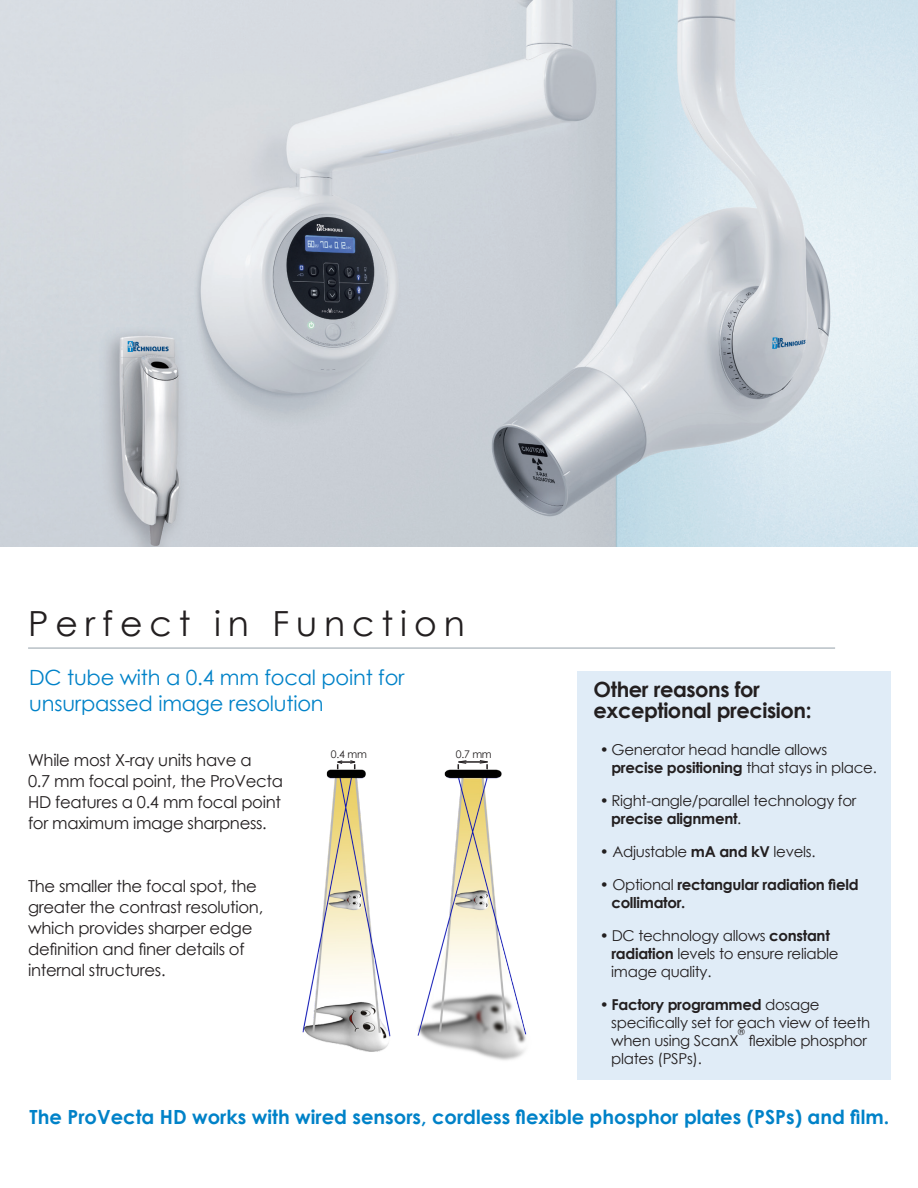
<style>
.page{position:relative;width:918px;height:1188px;background:#fff}
.page>*{position:absolute;margin:0;border:0;box-sizing:border-box;transform-origin:0 0}
.t1{font:34.65px "Century Gothic";letter-spacing:.2em;color:#231f20}
.t2{font:21px/25.2px "Century Gothic";letter-spacing:-.01em;color:#0082c8}
.t3{font:700 21px "Century Gothic";letter-spacing:-.02em;color:#231f20}
.t4{font:700 19.5px "Century Gothic";color:#0082c8}
.t5{font:16.5px/21px "Century Gothic";letter-spacing:-.02em;color:#231f20}
.t6{font:15px "Century Gothic";letter-spacing:-.02em;color:#231f20}
.t7{font:700 15px "Century Gothic";letter-spacing:-.02em;color:#231f20}
.t8{font:10.5px "Century Gothic";color:#231f20}
.t9{font:8.7px "Century Gothic";color:#231f20}
.s1{font-weight:400}
.s2{font-weight:700}
</style>
<div class="page">
<img style="left:0;top:0;width:918px;height:546px">
<img style="left:302px;top:769px;width:225px;height:291px">
<svg style="left:337px;top:760px;width:19px;height:9px"></svg>
<svg style="left:458px;top:760px;width:30px;height:9px"></svg>
<div style="left:578px;top:671px;width:313px;height:409px;background:#e0ecf7"></div>
<hr style="left:28px;top:648px;width:807px;height:1px;background:#94a0a9">
<p class="t1" style="left:28px;top:599px;width:438px">Perfect in Function</p>
<p class="t2" style="left:29px;top:665px;width:377px">DC tube with a 0.4 mm focal point for unsurpassed image resolution</p>
<p class="t5" style="left:28px;top:750px;width:225px">While most X-ray units have a</p>
<p class="t5" style="left:28px;top:771px;width:257px">0.7 mm focal point, the ProVecta<br>HD features a 0.4 mm focal point for maximum image sharpness.</p>
<p class="t5" style="left:28px;top:876px;width:237px">The smaller the focal spot, the greater the contrast resolution, which provides sharper edge definition and finer details of internal structures.</p>
<p class="t8" style="left:331px;top:746px;width:38px">0.4 mm</p>
<p class="t8" style="left:456px;top:746px;width:38px">0.7 mm</p>
<p class="t3" style="left:594px;top:674px;width:168px">Other reasons for</p>
<p class="t3" style="left:594px;top:695px;width:219px">exceptional precision:</p>
<p class="t6" style="left:600px;top:739px;width:229px">• Generator head handle allows</p>
<p class="t7" style="left:611px;top:756px;width:267px">precise positioning <span class="s1">that stays in place.</span></p>
<p class="t6" style="left:600px;top:790px;width:258px">• Right-angle/parallel technology for</p>
<p class="t7" style="left:611px;top:807px;width:132px">precise alignment<span class="s1">.</span></p>
<p class="t6" style="left:600px;top:841px;width:217px">• Adjustable <span class="s2">mA and kV</span> levels.</p>
<p class="t7" style="left:600px;top:873px;width:260px"><span class="s1">• Optional</span> rectangular radiation field</p>
<p class="t7" style="left:611px;top:891px;width:76px">collimator.</p>
<p class="t6" style="left:600px;top:925px;width:232px">• DC technology allows <span class="s2">constant</span></p>
<p class="t6" style="left:611px;top:943px;width:229px"><span class="s2">radiation</span> levels to ensure reliable</p>
<p class="t6" style="left:611px;top:961px;width:102px">image quality.</p>
<p class="t7" style="left:600px;top:993px;width:221px"><span class="s1">•</span> Factory programmed <span class="s1">dosage</span></p>
<p class="t6" style="left:611px;top:1012px;width:261px">specifically set for each view of teeth</p>
<p class="t6" style="left:611px;top:1030px;width:129px">when using ScanX</p>
<p class="t9" style="left:738px;top:1025px;width:8px">®</p>
<p class="t6" style="left:748px;top:1030px;width:120px">flexible phosphor</p>
<p class="t6" style="left:611px;top:1048px;width:92px">plates (PSPs).</p>
<p class="t4" style="left:30px;top:1102px;width:861px">The ProVecta HD works with wired sensors, cordless flexible phosphor plates (PSPs) and film.</p>
</div>
